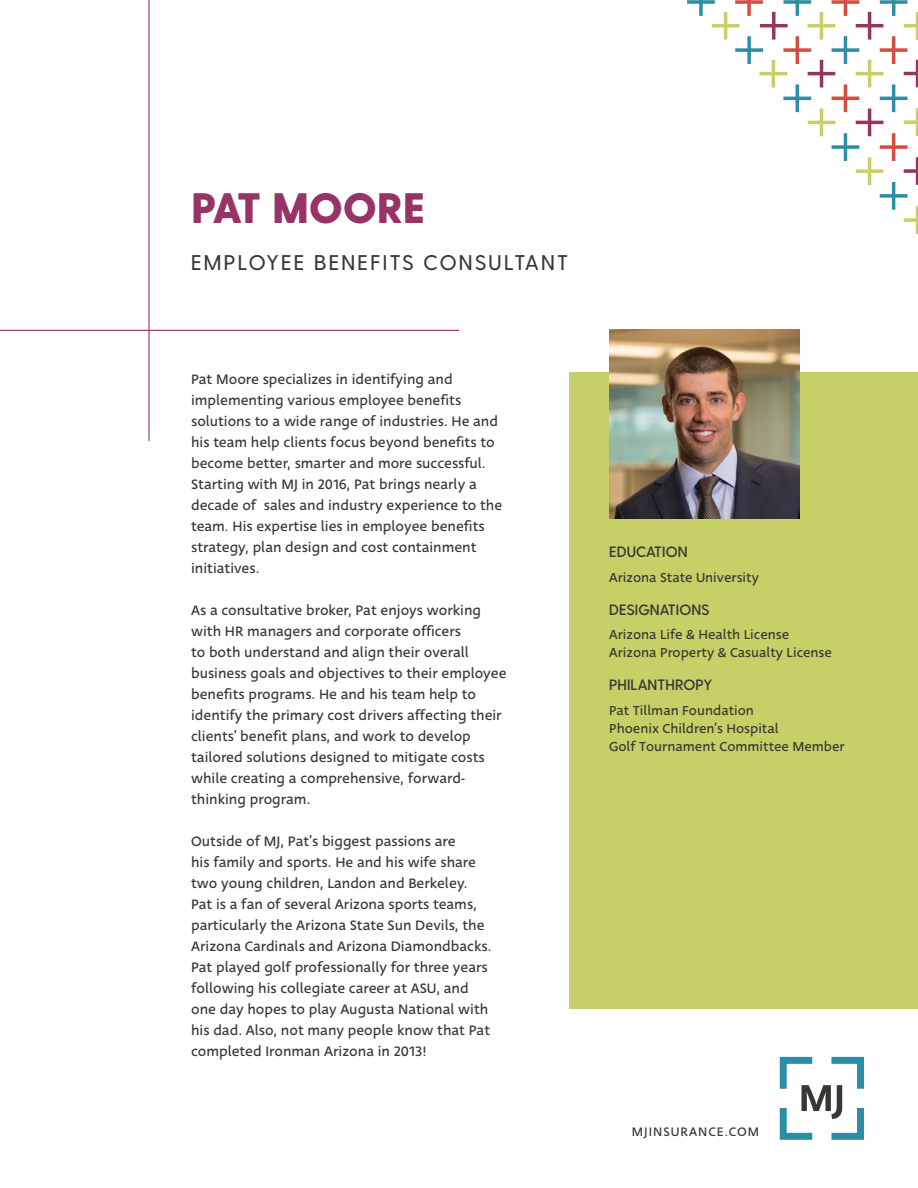
<style>
.page{position:relative;width:918px;height:1188px;background:#fff}
.page>*{position:absolute;margin:0;border:0;box-sizing:border-box;transform-origin:0 0}
.t1{font:800 42.6px "Greycliff CF";letter-spacing:.01em;color:#983367}
.t2{font:500 21.3px "Greycliff CF";letter-spacing:.11em;color:#3a3833}
.t3{font:15px/21px "Deva Ideal";color:#3a3833}
.t4{font:600 15px "Greycliff CF";letter-spacing:.01em;color:#393833}
.t5{font:14.25px/18px "Deva Ideal";color:#393833}
.t6{font:13.5px "Deva Ideal";letter-spacing:.075em;color:#3a3833}
.s1{color:#3a3833}
</style>
<div class="page">
<div style="left:569px;top:373px;width:349px;height:636px;background:#c7cf67"></div>
<svg style="left:687px;top:0;width:231px;height:234px"></svg>
<img style="left:609px;top:330px;width:191px;height:189px">
<hr style="left:0;top:330px;width:459px;height:1px;background:#983367">
<hr style="left:148px;top:0;width:2px;height:441px;background:#983367">
<svg style="left:780px;top:1057px;width:84px;height:83px"></svg>
<h1 class="t1" style="left:191px;top:182px;width:235px">PAT MOORE</h1>
<h2 class="t2" style="left:191px;top:250px;width:378px">EMPLOYEE BENEFITS CONSULTANT</h2>
<p class="t3" style="left:191px;top:369px;width:313px">Pat Moore specializes in identifying and implementing various employee benefits solutions to a wide range of industries. He and his team help clients focus beyond benefits to become better, smarter and more successful.<br>Starting with MJ in 2016, Pat brings nearly a decade of sales and industry experience to the team. His expertise lies in employee benefits strategy, plan design and cost containment initiatives.</p>
<p class="t3" style="left:191px;top:600px;width:317px">As a consultative broker, Pat enjoys working with HR managers and corporate officers<br>to both understand and align their overall business goals and objectives to their employee benefits programs. He and his team help to identify the primary cost drivers affecting their clients’ benefit plans, and work to develop tailored solutions designed to mitigate costs while creating a comprehensive, forward&shy;thinking program.</p>
<p class="t3" style="left:191px;top:831px;width:302px">Outside of MJ, Pat’s biggest passions are<br>his family and sports. He and his wife share two young children, Landon and Berkeley.<br>Pat is a fan of several Arizona sports teams, particularly the Arizona State Sun Devils, the Arizona Cardinals and Arizona Diamondbacks.<br>Pat played golf professionally for three years following his collegiate career at ASU, and one day hopes to play Augusta National with his dad. Also, not many people know that Pat completed Ironman Arizona in 2013!</p>
<p class="t4" style="left:609px;top:543px;width:80px"><span class="s1">E</span>DUCATION</p>
<p class="t5" style="left:609px;top:568px;width:151px">Arizona State University</p>
<p class="t4" style="left:609px;top:601px;width:102px">DESIGNATIONS</p>
<p class="t5" style="left:609px;top:626px;width:224px">Arizona Life &amp; Health License<br>Arizona Property &amp; Casualty License</p>
<p class="t4" style="left:609px;top:676px;width:104px">PHILANTHROPY</p>
<p class="t5" style="left:609px;top:702px;width:237px">Pat Tillman Foundation<br>Phoenix Children’s Hospital<br>Golf Tournament Committee Member</p>
<p class="t6" style="left:632px;top:1124px;width:129px">MJINSURANCE.COM</p>
</div>
